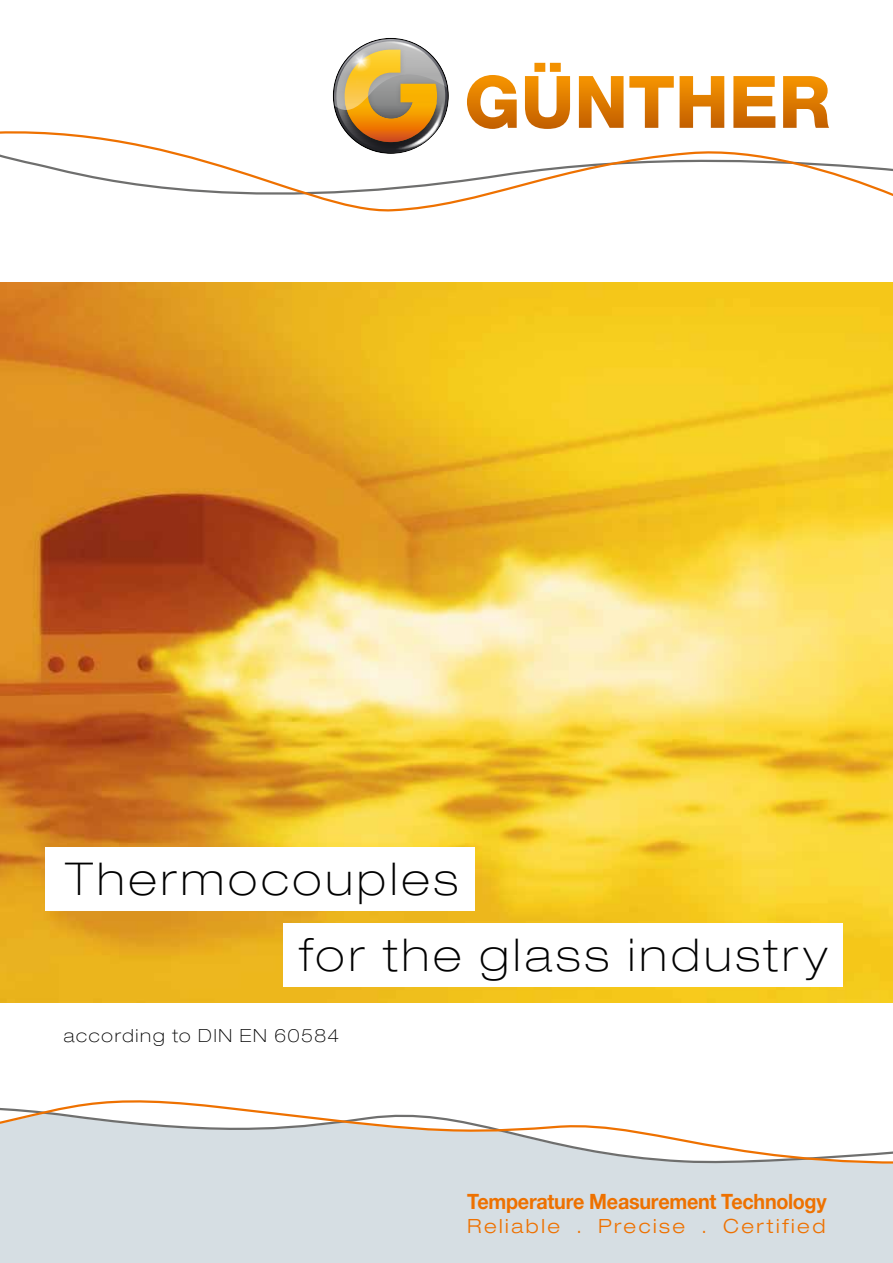
<style>
.page{position:relative;width:893px;height:1263px;background:#fff}
.page>*{position:absolute;margin:0;border:0;box-sizing:border-box;transform-origin:0 0}
.t1{font:100 expanded 45px/75.4px "Helvetica Neue LTW1 G";letter-spacing:.095em;color:#000}
.t2{font:700 21px "Helvetica Neue LTW1 G";letter-spacing:-.015em;color:#ee7100;scale:.94 1}
.t3{font:300 expanded 19.5px "Helvetica Neue LTW1 G";letter-spacing:.125em;color:#ee7100}
.t4{font:100 expanded 18px "Helvetica Neue LTW1 G";letter-spacing:.095em;color:#000}
</style>
<div class="page">
<div style="left:0;top:1185px;width:893px;height:78px;background:#d6dee3"></div>
<svg style="left:0;top:1100px;width:893px;height:85px"></svg>
<img style="left:376px;top:38px;width:54px;height:15px">
<img style="left:352px;top:40px;width:30px;height:13px">
<svg style="left:0;top:53px;width:893px;height:159px"></svg>
<img style="left:0;top:283px;width:893px;height:720px">
<div style="left:45px;top:847px;width:430px;height:64px;background:#fff"></div>
<div style="left:283px;top:923px;width:560px;height:63px;background:#fff"></div>
<h1 class="t1" style="left:300px;top:841px;width:529px;text-indent:-234px">Thermocouples<br>for the glass industry</h1>
<p class="t4" style="left:64px;top:1024px;width:277px">according to DIN EN 60584</p>
<p class="t2" style="left:467px;top:1189px;width:384px">Temperature Measurement Technology</p>
<p class="t3" style="left:467px;top:1214px;width:360px">Reliable . Precise . Certified</p>
</div>
